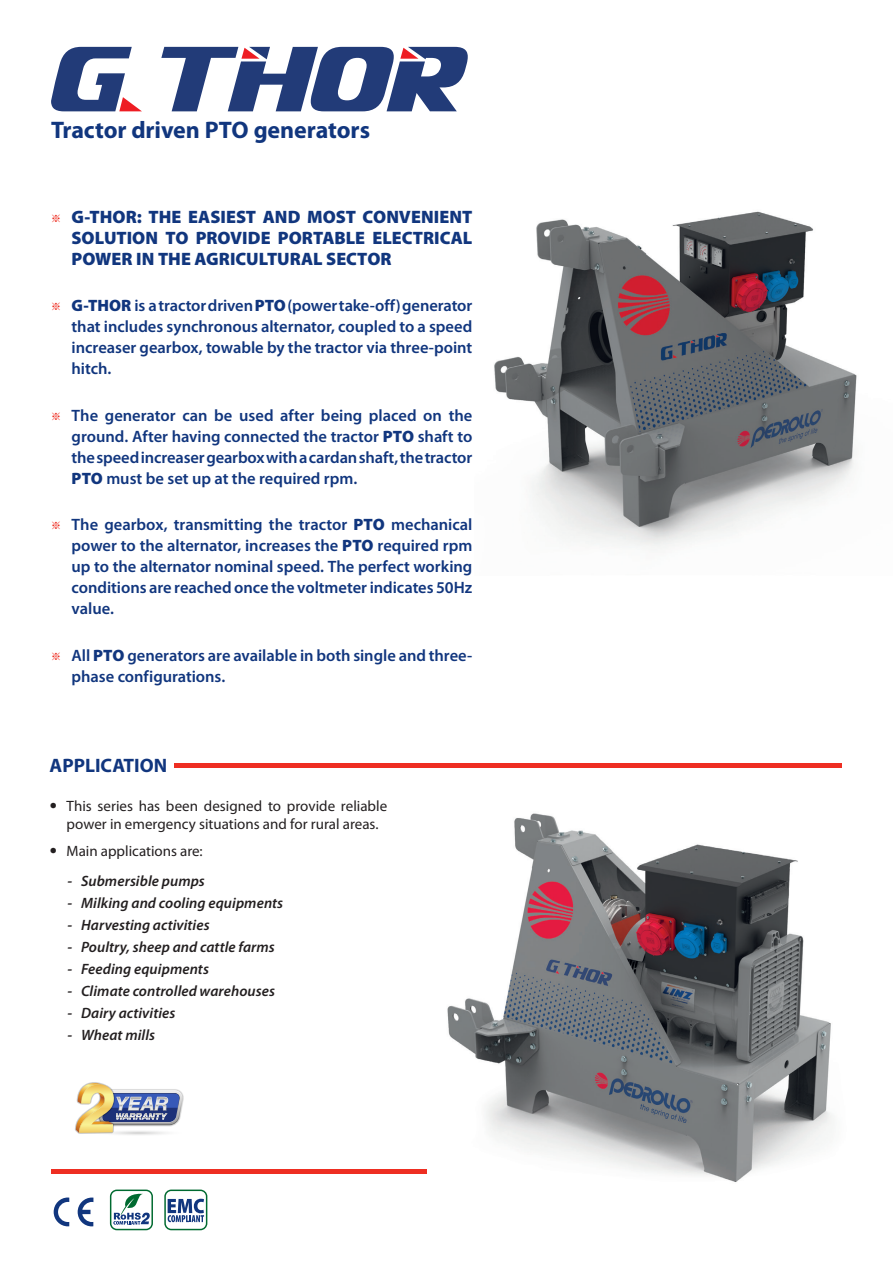
<style>
.page{position:relative;width:893px;height:1263px;background:#fff}
.page>*{position:absolute;margin:0;border:0;box-sizing:border-box;transform-origin:0 0}
.Descrizione{font:700 24px "Myriad Pro";letter-spacing:-.005em;color:#11367e}
.PUNTO_normale{font:700 19.5px "Myriad Pro";color:#11367e}
.t1{font:900 18px/21px "Myriad Pro";color:#11367e;text-align:justify}
.t2{font:600 16.5px/21px "Myriad Pro";letter-spacing:-.005em;color:#11367e;text-align:justify}
.PUNTO_normale-2{font:italic 600 15px "Myriad Pro";letter-spacing:.005em;color:#231f20}
.t3{font:15px/18px "Myriad Pro";color:#231f20;text-align:center}
.s1{font-family:"Adobe Myungjo Std";font-weight:500;font-size:12px;color:#ee2e22}
.s2{font-weight:900}
.s3{font-weight:700;font-size:21px}
</style>
<div class="page">
<img style="left:426px;top:813px;width:406px;height:369px">
<img style="left:494px;top:211px;width:363px;height:338px">
<hr style="left:174px;top:764px;width:668px;height:4px;background:#ee2e22">
<div style="left:51px;top:1169px;width:375px;height:5px;background:#ee2e22"></div>
<svg style="left:78px;top:1197px;width:15px;height:29px"></svg>
<svg style="left:54px;top:1197px;width:15px;height:29px"></svg>
<svg style="left:110px;top:1189px;width:43px;height:41px"></svg>
<svg style="left:164px;top:1189px;width:43px;height:41px"></svg>
<svg style="left:161px;top:47px;width:307px;height:64px"></svg>
<svg style="left:51px;top:47px;width:91px;height:64px"></svg>
<svg style="left:75px;top:1082px;width:109px;height:53px"></svg>
<p class="Descrizione" style="left:51px;top:114px;width:321px">Tractor driven PTO generators</p>
<p class="t1" style="left:72px;top:205px;width:402px;text-indent:-21px"><span class="s1">※</span> G-THOR: THE EASIEST AND MOST CONVENIENT SOLUTION TO PROVIDE PORTABLE ELECTRICAL POWER IN THE AGRICULTURAL SECTOR</p>
<p class="t2" style="left:72px;top:295px;width:402px;text-indent:-21px"><span class="s1">※</span> <span class="s2">G-THOR</span> is a tractor driven <span class="s2">PTO</span> (power take-off) generator that includes synchronous alternator, coupled to a speed increaser gearbox, towable by the tractor via three-point hitch.</p>
<p class="t2" style="left:72px;top:404px;width:402px;text-indent:-21px"><span class="s1">※</span> The generator can be used after being placed on the ground. After having connected the tractor <span class="s2">PTO</span> shaft to the speed increaser gearbox with a cardan shaft, the tractor <span class="s2">PTO</span> must be set up at the required rpm.</p>
<p class="t2" style="left:72px;top:514px;width:402px;text-indent:-21px"><span class="s1">※</span> The gearbox, transmitting the tractor <span class="s2">PTO</span> mechanical power to the alternator, increases the <span class="s2">PTO</span> required rpm up to the alternator nominal speed. The perfect working conditions are reached once the voltmeter indicates 50Hz value.</p>
<p class="t2" style="left:72px;top:644px;width:402px;text-indent:-21px"><span class="s1">※</span> All <span class="s2">PTO</span> generators are available in both single and three&shy;phase configurations.</p>
<p class="PUNTO_normale" style="left:50px;top:752px;width:119px">APPLICATION</p>
<p class="t3" style="left:50px;top:797px;width:339px"><span class="s3">•</span> This series has been designed to provide reliable power in emergency situations and for rural areas.</p>
<p class="t3" style="left:50px;top:841px;width:154px"><span class="s3">•</span> Main applications are:</p>
<p class="PUNTO_normale-2" style="left:68px;top:871px;width:139px">- Submersible pumps</p>
<p class="PUNTO_normale-2" style="left:68px;top:893px;width:217px">- Milking and cooling equipments</p>
<p class="PUNTO_normale-2" style="left:68px;top:915px;width:144px">- Harvesting activities</p>
<p class="PUNTO_normale-2" style="left:68px;top:937px;width:209px">- Poultry, sheep and cattle farms</p>
<p class="PUNTO_normale-2" style="left:68px;top:959px;width:143px">- Feeding equipments</p>
<p class="PUNTO_normale-2" style="left:68px;top:981px;width:209px">- Climate controlled warehouses</p>
<p class="PUNTO_normale-2" style="left:68px;top:1003px;width:109px">- Dairy activities</p>
<p class="PUNTO_normale-2" style="left:68px;top:1025px;width:89px">- Wheat mills</p>
</div>
